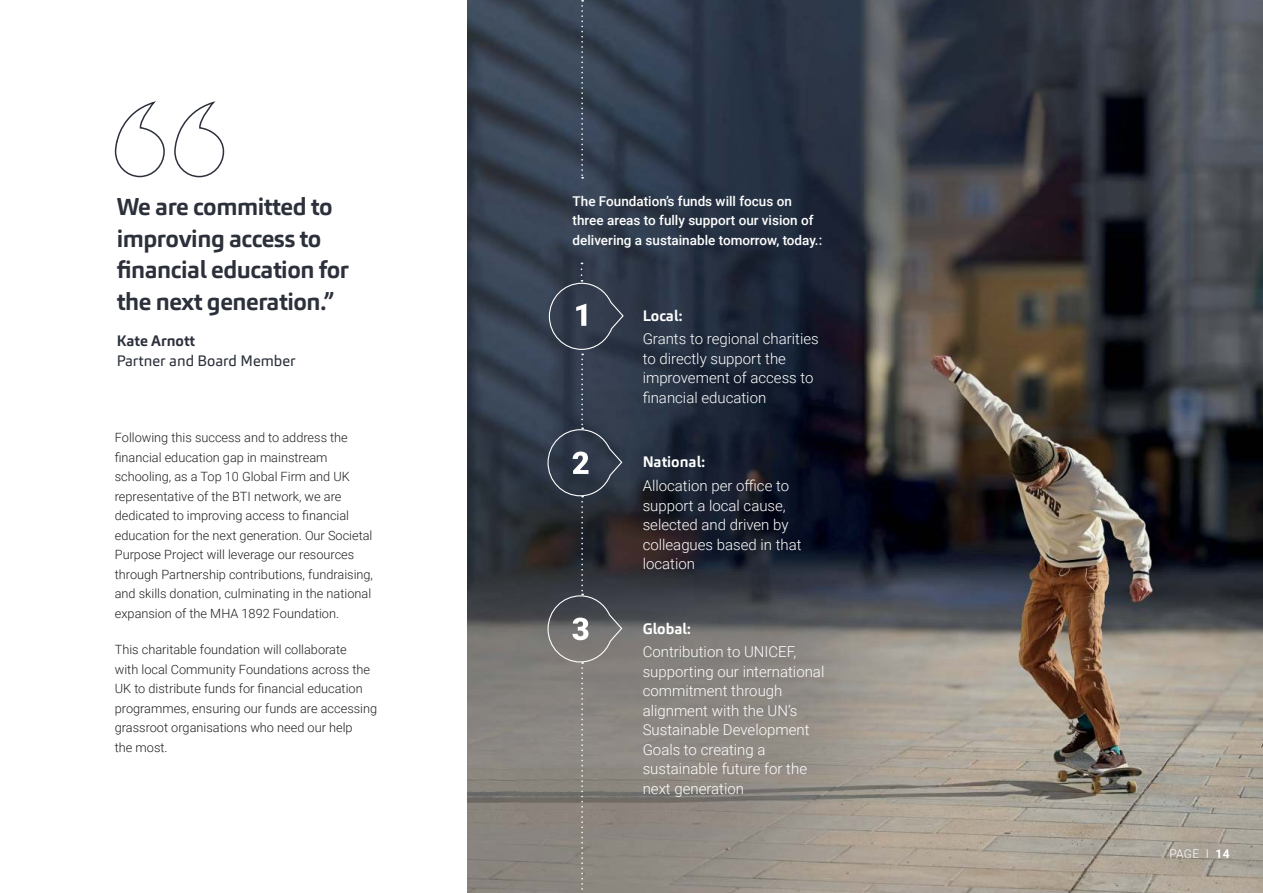
<style>
.page{position:relative;width:1263px;height:893px;background:#fff}
.page>*{position:absolute;margin:0;border:0;box-sizing:border-box;transform-origin:0 0}
.t1{font:700 24px/31.5px "Carnac";letter-spacing:-.02em;color:#2b303a}
.t2{font:300 15px/19.5px "Roboto";color:#fff}
.t3{font:700 15px "Carnac";color:#fff}
.t4{font:15px "Carnac";color:#2b303a}
.t5{font:700 15px "Carnac";color:#2b303a}
.t6{font:500 13.5px/19.5px "Roboto";color:#fff}
.t7{font:300 12.75px/19.5px "Roboto";color:#221f1f}
.t8{font:300 12px "Roboto";color:#fff}
.s1{font-weight:700}
</style>
<div class="page">
<img style="left:468px;top:0;width:795px;height:893px">
<svg style="left:174px;top:103px;width:51px;height:75px"></svg>
<svg style="left:114px;top:103px;width:51px;height:75px"></svg>
<svg style="left:581px;top:0;width:2px;height:179px"></svg>
<svg style="left:547px;top:263px;width:77px;height:630px;background:#5a5c60"></svg>
<h1 class="t1" style="left:117px;top:193px;width:234px">We are committed to improving access to financial education for the next generation.”</h1>
<p class="t5" style="left:117px;top:334px;width:80px">Kate Arnott</p>
<p class="t4" style="left:117px;top:354px;width:181px">Partner and Board Member</p>
<p class="t7" style="left:115px;top:427px;width:260px">Following this success and to address the financial education gap in mainstream schooling, as a Top 10 Global Firm and UK representative of the BTI network, we are dedicated to improving access to financial education for the next generation. Our Societal Purpose Project will leverage our resources through Partnership contributions, fundraising, and skills donation, culminating in the national expansion of the MHA 1892 Foundation.</p>
<p class="t7" style="left:115px;top:639px;width:264px">This charitable foundation will collaborate<br>with local Community Foundations across the UK to distribute funds for financial education programmes, ensuring our funds are accessing grassroot organisations who need our help<br>the most.</p>
<p class="t6" style="left:573px;top:192px;width:251px">The Foundation’s funds will focus on three areas to fully support our vision of delivering a sustainable tomorrow, today.:</p>
<p class="t3" style="left:643px;top:309px;width:41px">Local:</p>
<p class="t2" style="left:643px;top:329px;width:178px">Grants to regional charities to directly support the improvement of access to financial education</p>
<p class="t3" style="left:643px;top:456px;width:64px">National:</p>
<p class="t2" style="left:643px;top:475px;width:161px">Allocation per office to support a local cause, selected and driven by colleagues based in that location</p>
<p class="t3" style="left:643px;top:622px;width:50px">Global:</p>
<p class="t2" style="left:643px;top:642px;width:183px">Contribution to UNICEF, supporting our international commitment through alignment with the UN’s<br>Sustainable Development<br>Goals to creating a sustainable future for the next generation</p>
<p class="t8" style="left:1169px;top:848px;width:62px">PAGE I <span class="s1">14</span></p>
</div>
